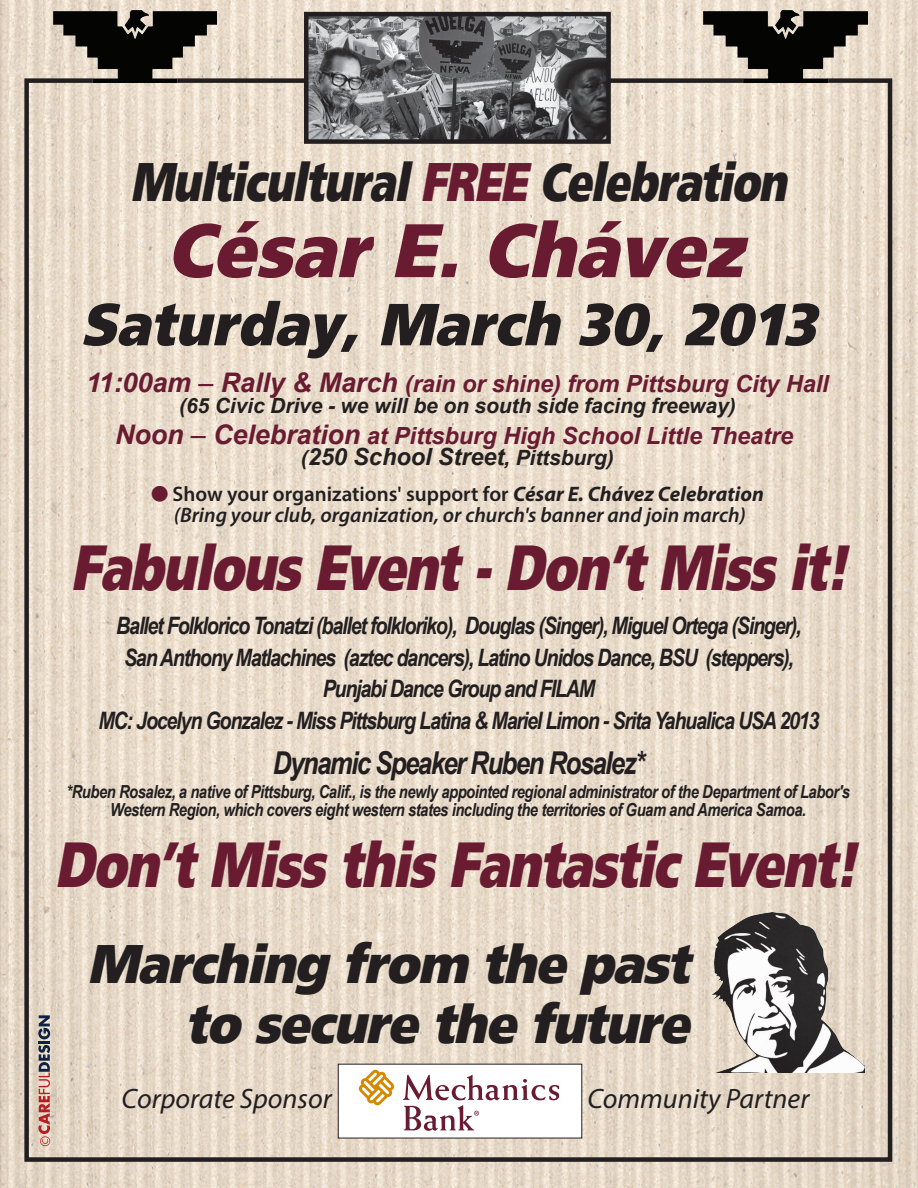
<style>
.page{position:relative;width:918px;height:1188px;background:#fff}
.page>*{position:absolute;margin:0;border:0;box-sizing:border-box;transform-origin:0 0}
.t1{font:italic 900 75.6px "Weissach";color:#691c31;scale:.92 1}
.t2{font:italic 900 63.3px "Weissach";letter-spacing:-.025em;color:#691c31;scale:.78 1}
.t3{font:italic 900 59.25px "Weissach";color:#231f20;scale:.92 1}
.t4{font:italic 900 54px/60px "Weissach";letter-spacing:-.025em;color:#231f20;text-align:right;scale:.92 1}
.t5{font:italic 900 54px "Weissach";letter-spacing:-.025em;color:#231f20;scale:.77 1}
.t6{font:italic 700 31.5px "Arial Narrow";letter-spacing:-.05em;color:#231f20}
.t7{font:italic 28.05px "Myriad Pro";color:#231f20}
.t8{font:italic 700 24px/31.5px "Arial Narrow";letter-spacing:-.05em;color:#231f20;text-align:center}
.t9{font:italic 700 23.7px/21px "Arial";letter-spacing:-.005em;color:#691c31;text-align:center}
.t10{font:italic 600 21px/21px "Myriad Pro";color:#231f20}
.t11{font:italic 700 21px "Arial";letter-spacing:-.005em;color:#231f20}
.t12{font:italic 700 18px/18px "Arial Narrow";letter-spacing:-.025em;color:#231f20;text-align:center}
.s1{color:#691c31}
.s2{font-size:27px}
.s3{font-weight:400;font-style:normal;font-size:27px}
.s4{font-size:21px;color:#231f20}
.s5{color:#231f20}
.s6{font-style:normal}
.s7{font-weight:700}
</style>
<div class="page">
<img style="left:0;top:0;width:918px;height:1188px">
<img style="left:309px;top:17px;width:297px;height:122px">
<div style="left:304px;top:12px;width:307px;height:132px;border:4px solid #231f20"></div>
<div style="left:338px;top:1064px;width:244px;height:74px;background:#fff"></div>
<img style="left:704px;top:11px;width:163px;height:71px">
<img style="left:53px;top:11px;width:164px;height:71px">
<img style="left:712px;top:913px;width:152px;height:160px">
<svg style="left:359px;top:1070px;width:35px;height:35px"></svg>
<svg style="left:403px;top:1075px;width:156px;height:56px"></svg>
<svg style="left:38px;top:1015px;width:12px;height:131px;background:#a58182"></svg>
<svg style="left:152px;top:486px;width:16px;height:16px"></svg>
<h3 class="t5" style="left:130px;top:149px;width:854px">Multicultural <span class="s1">FREE</span> Celebration</h3>
<h1 class="t1" style="left:167px;top:204px;width:628px">César E. Chávez</h1>
<h3 class="t3" style="left:81px;top:288px;width:800px">Saturday, March 30, 2013</h3>
<p class="t9" style="left:86px;top:374px;width:744px"><span class="s2">11:00am</span> <span class="s3">–</span> <span class="s2">Rally &amp; March</span> (rain or shine) from Pittsburg City Hall</p>
<p class="t11" style="left:179px;top:392px;width:558px">(65 Civic Drive - we will be on south side facing freeway)</p>
<p class="t9" style="left:115px;top:426px;width:680px"><span class="s2">Noon</span> <span class="s3">–</span> <span class="s2">Celebration</span> at Pittsburg High School Little Theatre <span class="s4">(</span><span class="s5">250 School Street</span><span class="s4">, Pittsburg)</span></p>
<p class="t10" style="left:173px;top:483px;width:593px"><span class="s6">Show your organizations' support for</span> <span class="s7">César E. Chávez Celebration </span>(Bring your club, organization, or church's banner and join march)</p>
<h2 class="t2" style="left:71px;top:529px;width:997px">Fabulous Event - Don’t Miss it!</h2>
<p class="t8" style="left:98px;top:609px;width:723px">Ballet Folklorico Tonatzi (ballet folkloriko), Douglas (Singer), Miguel Ortega (Singer), San Anthony Matlachines (aztec dancers), Latino Unidos Dance, BSU (steppers), Punjabi Dance Group and FILAM<br>MC: Jocelyn Gonzalez - Miss Pittsburg Latina &amp; Mariel Limon - Srita Yahualica USA 2013</p>
<h3 class="t6" style="left:273px;top:739px;width:374px">Dynamic Speaker Ruben Rosalez*</h3>
<p class="t12" style="left:66px;top:782px;width:785px">*Ruben Rosalez, a native of Pittsburg, Calif., is the newly appointed regional administrator of the Department of Labor's<br>Western Region, which covers eight western states including the territories of Guam and America Samoa.</p>
<h2 class="t2" style="left:55px;top:825px;width:1030px">Don’t Miss this Fantastic Event!</h2>
<h3 class="t4" style="left:87px;top:934px;width:656px">Marching from the past to secure the future</h3>
<p class="t7" style="left:122px;top:1082px;width:212px">Corporate Sponsor</p>
<p class="t7" style="left:588px;top:1082px;width:223px">Community Partner</p>
</div>
